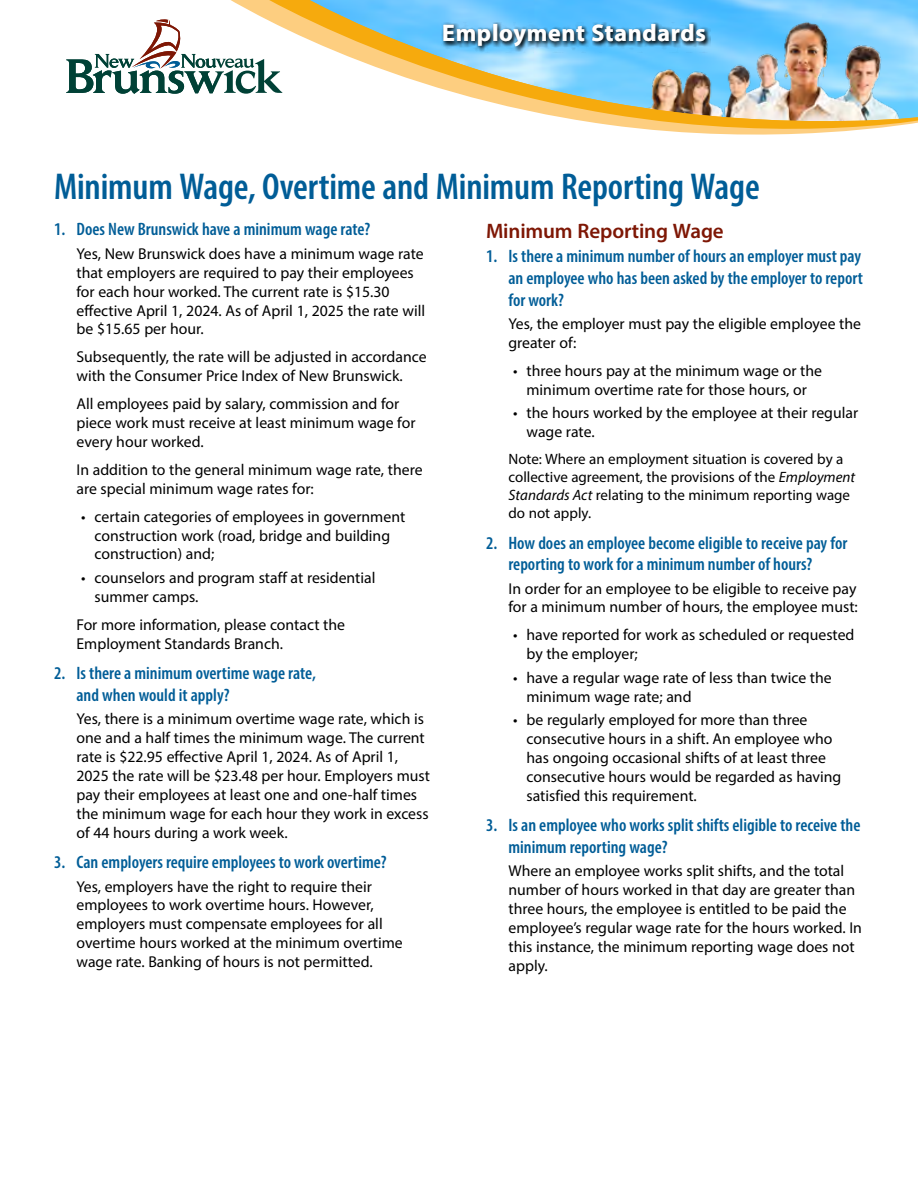
<style>
.page{position:relative;width:918px;height:1188px;background:#fff}
.page>*{position:absolute;margin:0;border:0;box-sizing:border-box;transform-origin:0 0}
.t1{font:600 condensed 37.5px "Myriad Pro";letter-spacing:-.005em;color:#005d97}
.t2{font:700 24px "Myriad Pro";letter-spacing:.03em;color:#fff}
.t3{font:600 21px "Myriad Pro";letter-spacing:-.005em;color:#7e1705}
.t4{font:600 condensed 18px/21.6px "Myriad Pro";color:#005d97}
.t5{font:15.75px/18.9px "Myriad Pro";color:#000}
.t6{font:15px/18px "Myriad Pro";color:#000}
.s1{font-style:italic}
</style>
<div class="page">
<img style="left:231px;top:0;width:687px;height:135px">
<svg style="left:66px;top:19px;width:216px;height:75px"></svg>
<div style="left:441px;top:23px;width:270px;height:30px;background:#000;opacity:.75"></div>
<h2 class="t2" style="left:442px;top:17px;width:265px">Employment Standards</h2>
<h1 class="t1" style="left:54px;top:164px;width:707px">Minimum Wage, Overtime and Minimum Reporting Wage</h1>
<p class="t4" style="left:54px;top:218px;width:318px">1. Does New Brunswick have a minimum wage rate?</p>
<p class="t5" style="left:76px;top:244px;width:350px">Yes, New Brunswick does have a minimum wage rate that employers are required to pay their employees for each hour worked. The current rate is $15.30 effective April 1, 2024. As of April 1, 2025 the rate will be $15.65 per hour.</p>
<p class="t5" style="left:76px;top:347px;width:352px">Subsequently, the rate will be adjusted in accordance with the Consumer Price Index of New Brunswick.</p>
<p class="t5" style="left:76px;top:394px;width:341px">All employees paid by salary, commission and for piece work must receive at least minimum wage for every hour worked.</p>
<p class="t5" style="left:76px;top:460px;width:348px">In addition to the general minimum wage rate, there are special minimum wage rates for:</p>
<p class="t5" style="left:95px;top:507px;width:312px;text-indent:-13px">• certain categories of employees in government construction work (road, bridge and building construction) and;</p>
<p class="t5" style="left:95px;top:568px;width:283px;text-indent:-13px">• counselors and program staff at residential summer camps.</p>
<p class="t5" style="left:76px;top:615px;width:270px">For more information, please contact the<br>Employment Standards Branch.</p>
<p class="t4" style="left:76px;top:662px;width:241px;text-indent:-22px">2. Is there a minimum overtime wage rate, and when would it apply?</p>
<p class="t5" style="left:76px;top:709px;width:355px">Yes, there is a minimum overtime wage rate, which is one and a half times the minimum wage. The current rate is $22.95 effective April 1, 2024. As of April 1, 2025 the rate will be $23.48 per hour. Employers must pay their employees at least one and one-half times the minimum wage for each hour they work in excess of 44 hours during a work week.</p>
<p class="t4" style="left:54px;top:851px;width:334px">3. Can employers require employees to work overtime?</p>
<p class="t5" style="left:76px;top:877px;width:328px">Yes, employers have the right to require their employees to work overtime hours. However, employers must compensate employees for all overtime hours worked at the minimum overtime wage rate. Banking of hours is not permitted.</p>
<h3 class="t3" style="left:486px;top:217px;width:239px">Minimum Reporting Wage</h3>
<p class="t4" style="left:508px;top:245px;width:356px;text-align:justify;text-indent:-22px">1. Is there a minimum number of hours an employer must pay an employee who has been asked by the employer to report for work?</p>
<p class="t5" style="left:508px;top:314px;width:354px">Yes, the employer must pay the eligible employee the greater of:</p>
<p class="t5" style="left:513px;top:361px;width:311px;text-align:center">• three hours pay at the minimum wage or the minimum overtime rate for those hours, or</p>
<p class="t5" style="left:527px;top:403px;width:333px;text-indent:-13px">• the hours worked by the employee at their regular wage rate.</p>
<p class="t6" style="left:508px;top:450px;width:348px">Note: Where an employment situation is covered by a collective agreement, the provisions of the <span class="s1">Employment Standards Act</span> relating to the minimum reporting wage do not apply.</p>
<p class="t4" style="left:508px;top:531px;width:340px;text-indent:-22px">2. How does an employee become eligible to receive pay for reporting to work for a minimum number of hours?</p>
<p class="t5" style="left:508px;top:579px;width:351px">In order for an employee to be eligible to receive pay for a minimum number of hours, the employee must:</p>
<p class="t5" style="left:527px;top:625px;width:330px;text-indent:-13px">• have reported for work as scheduled or requested by the employer;</p>
<p class="t5" style="left:527px;top:668px;width:307px;text-indent:-13px">• have a regular wage rate of less than twice the minimum wage rate; and</p>
<p class="t5" style="left:527px;top:710px;width:316px;text-indent:-13px">• be regularly employed for more than three consecutive hours in a shift. An employee who has ongoing occasional shifts of at least three consecutive hours would be regarded as having satisfied this requirement.</p>
<p class="t4" style="left:508px;top:814px;width:354px;text-indent:-22px">3. Is an employee who works split shifts eligible to receive the minimum reporting wage?</p>
<p class="t5" style="left:508px;top:861px;width:355px">Where an employee works split shifts, and the total number of hours worked in that day are greater than three hours, the employee is entitled to be paid the employee’s regular wage rate for the hours worked. In this instance, the minimum reporting wage does not apply.</p>
</div>
